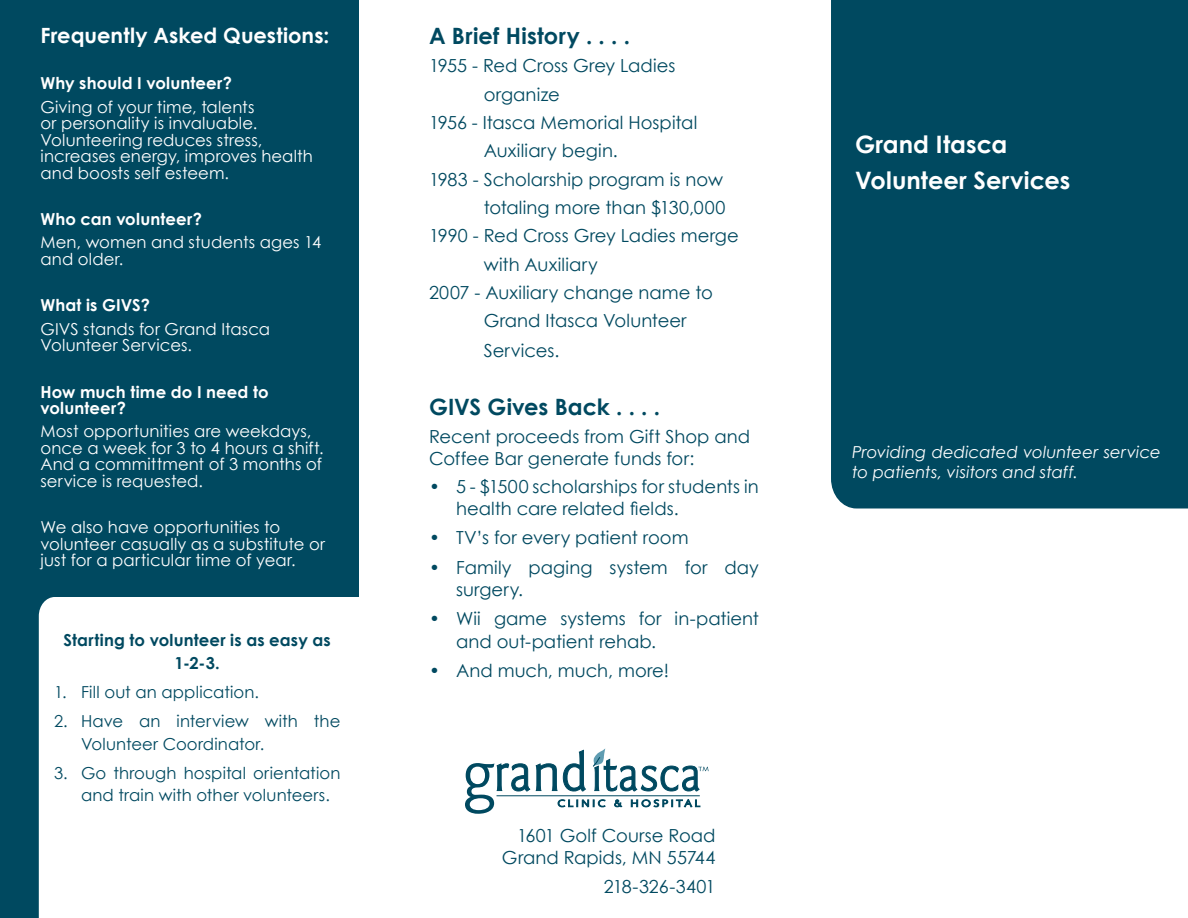
<style>
.page{position:relative;width:1188px;height:918px;background:#fff}
.page>*{position:absolute;margin:0;border:0;box-sizing:border-box;transform-origin:0 0}
.Body_3{font:700 24px "Century Gothic";letter-spacing:.005em;color:#fff}
.Body_3-2{font:700 22.5px "Century Gothic";letter-spacing:.005em;color:#004960}
.Body_3-3{font:700 21px "Century Gothic";letter-spacing:.005em;color:#fff}
.Body_3-4{font:18px/22.5px "Century Gothic";letter-spacing:.005em;color:#004960}
.Body_3-5{font:18px "Century Gothic";letter-spacing:-.015em;color:#004960}
.Body_3-6{font:16.5px/16.5px "Century Gothic";letter-spacing:.005em;color:#fff}
.Body_3-7{font:16.5px/22.5px "Century Gothic";letter-spacing:.005em;color:#004960}
.Body_3-8{font:700 16.5px/16.5px "Century Gothic";letter-spacing:.005em;color:#fff}
.Body_3-9{font:italic 16.5px/19.8px "Century Gothic";letter-spacing:.005em;color:#fff}
.Body_3-10{font:700 16.5px/22.5px "Century Gothic";letter-spacing:.01em;color:#004960;text-align:center}
</style>
<div class="page">
<div style="left:831px;top:0;width:357px;height:509px;background:#004960"></div>
<div style="left:0;top:0;width:358px;height:918px;background:#004960"></div>
<div style="left:39px;top:597px;width:319px;height:321px;background:#fff"></div>
<svg style="left:465px;top:748px;width:244px;height:66px"></svg>
<p class="Body_3-3" style="left:40px;top:22px;width:290px">Frequently Asked Questions:</p>
<p class="Body_3-8" style="left:40px;top:75px;width:193px">Why should I volunteer?</p>
<p class="Body_3-6" style="left:40px;top:98px;width:274px">Giving of your time, talents<br>or personality is invaluable.<br>Volunteering reduces stress, increases energy, improves health and boosts self esteem.</p>
<p class="Body_3-8" style="left:40px;top:210px;width:163px">Who can volunteer?</p>
<p class="Body_3-6" style="left:40px;top:234px;width:282px">Men, women and students ages 14 and older.</p>
<p class="Body_3-8" style="left:40px;top:297px;width:111px">What is GIVS?</p>
<p class="Body_3-6" style="left:40px;top:320px;width:231px">GIVS stands for Grand Itasca<br>Volunteer Services.</p>
<p class="Body_3-8" style="left:40px;top:383px;width:230px">How much time do I need to volunteer?</p>
<p class="Body_3-6" style="left:40px;top:423px;width:285px">Most opportunities are weekdays, once a week for 3 to 4 hours a shift.<br>And a committment of 3 months of service is requested.</p>
<p class="Body_3-6" style="left:40px;top:519px;width:286px">We also have opportunities to volunteer casually as a substitute or just for a particular time of year.</p>
<p class="Body_3-10" style="left:64px;top:629px;width:269px">Starting to volunteer is as easy as<br>1-2-3.</p>
<p class="Body_3-7" style="left:54px;top:680px;width:207px">1. Fill out an application.</p>
<p class="Body_3-7" style="left:81px;top:710px;width:261px;text-indent:-27px">2. Have an interview with the<br>Volunteer Coordinator.</p>
<p class="Body_3-7" style="left:81px;top:761px;width:261px;text-indent:-27px">3. Go through hospital orientation and train with other volunteers.</p>
<p class="Body_3-2" style="left:429px;top:22px;width:203px">A Brief History . . . .</p>
<p class="Body_3-4" style="left:429px;top:54px;width:248px">1955 - Red Cross Grey Ladies</p>
<p class="Body_3-4" style="left:484px;top:83px;width:77px">organize</p>
<p class="Body_3-4" style="left:429px;top:111px;width:270px">1956 - Itasca Memorial Hospital</p>
<p class="Body_3-4" style="left:484px;top:139px;width:136px">Auxiliary begin.</p>
<p class="Body_3-4" style="left:429px;top:168px;width:296px">1983 - Scholarship program is now</p>
<p class="Body_3-4" style="left:484px;top:196px;width:243px">totaling more than $130,000</p>
<p class="Body_3-4" style="left:429px;top:224px;width:311px">1990 - Red Cross Grey Ladies merge</p>
<p class="Body_3-4" style="left:484px;top:253px;width:115px">with Auxiliary</p>
<p class="Body_3-4" style="left:429px;top:281px;width:285px">2007 - Auxiliary change name to</p>
<p class="Body_3-4" style="left:484px;top:309px;width:204px">Grand Itasca Volunteer</p>
<p class="Body_3-4" style="left:484px;top:339px;width:77px">Services.</p>
<p class="Body_3-2" style="left:429px;top:393px;width:233px">GIVS Gives Back . . . .</p>
<p class="Body_3-4" style="left:429px;top:426px;width:323px;line-height:21.6px">Recent proceeds from Gift Shop and<br>Coffee Bar generate funds for:</p>
<p class="Body_3-4" style="left:456px;top:476px;width:304px;line-height:21.6px;text-indent:-27px">• 5 - $1500 scholarships for students in health care related fields.</p>
<p class="Body_3-4" style="left:429px;top:526px;width:261px">• TV’s for every patient room</p>
<p class="Body_3-4" style="left:456px;top:556px;width:304px;text-indent:-27px">• Family paging system for day surgery.</p>
<p class="Body_3-4" style="left:456px;top:607px;width:304px;text-indent:-27px">• Wii game systems for in-patient and out-patient rehab.</p>
<p class="Body_3-4" style="left:429px;top:659px;width:242px">• And much, much, more!</p>
<p class="Body_3-4" style="left:502px;top:823px;width:215px;text-align:right">1601 Golf Course Road<br>Grand Rapids, MN 55744</p>
<p class="Body_3-5" style="left:604px;top:876px;width:113px">218-326-3401</p>
<p class="Body_3" style="left:855px;top:130px;width:154px">Grand Itasca</p>
<p class="Body_3" style="left:855px;top:165px;width:217px">Volunteer Services</p>
<p class="Body_3-9" style="left:852px;top:442px;width:310px">Providing dedicated volunteer service to patients, visitors and staff.</p>
</div>
